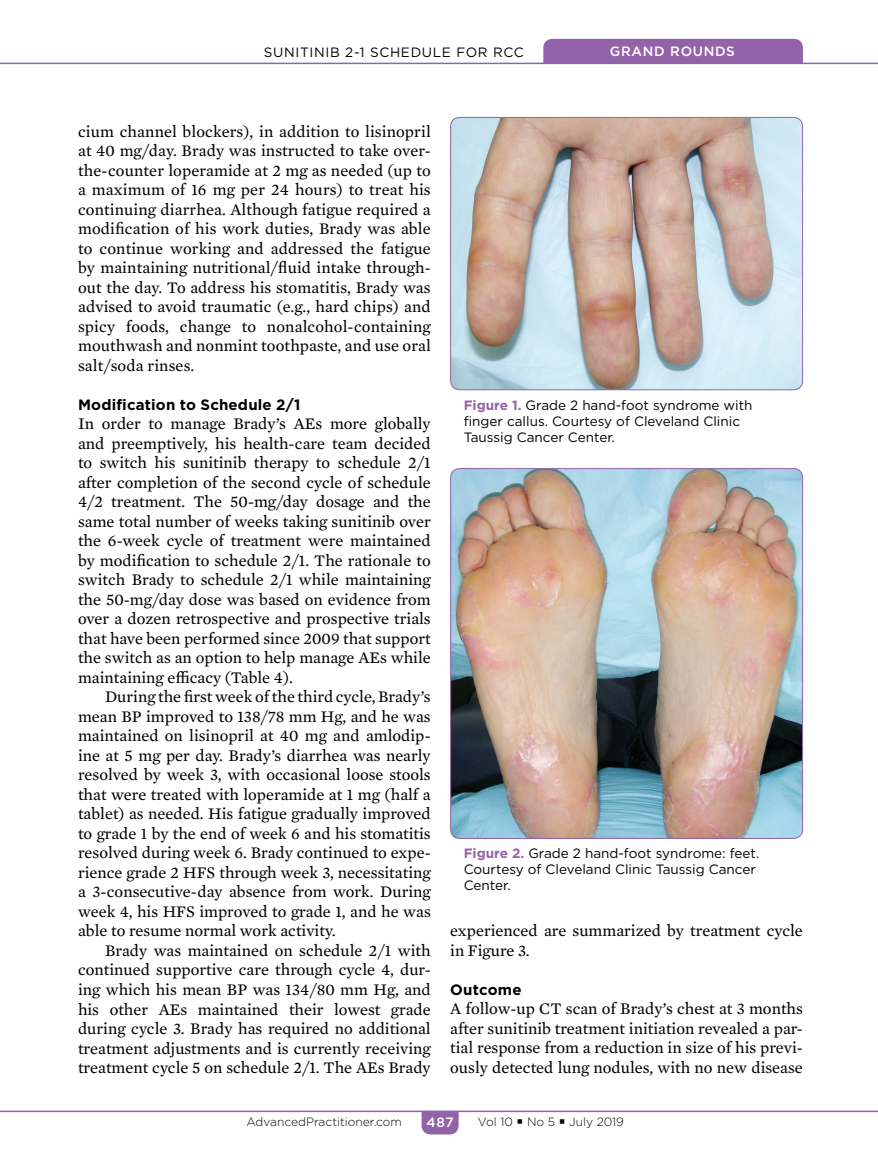
<style>
.page{position:relative;width:878px;height:1175px;background:#fff}
.page>*{position:absolute;margin:0;border:0;box-sizing:border-box;transform-origin:0 0}
.t1{font:16.5px/19.5px "Mercury Text G2";color:#000;text-align:justify}
.t2{font:700 15px "Gotham";letter-spacing:.01em;color:#000}
.t3{font:13.5px/16.2px "Gotham";color:#000}
.t4{font:13.5px "Gotham";letter-spacing:.05em;color:#000}
.t5{font:500 13.5px "Gotham";letter-spacing:.05em;color:#fff}
.t6{font:300 12px "Gotham";color:#000}
.s1{font-weight:700;color:#9363a9}
</style>
<div class="page">
<hr style="left:0;top:1110px;width:878px;height:2px;background:#9363a9">
<svg style="left:421px;top:1110px;width:37px;height:24px"></svg>
<hr style="left:0;top:63px;width:878px;height:1px;background:#9363a9">
<div style="left:543px;top:39px;width:259px;height:24px;background:#9363a9"></div>
<img style="left:450px;top:117px;width:352px;height:273px">
<div style="left:450px;top:117px;width:352px;height:273px;border:1px solid #9363a9;border-radius:9px"></div>
<img style="left:450px;top:468px;width:352px;height:370px">
<div style="left:450px;top:468px;width:352px;height:370px;border:1px solid #9363a9;border-radius:9px"></div>
<p class="t4" style="left:264px;top:43px;width:261px">SUNITINIB 2-1 SCHEDULE FOR RCC</p>
<p class="t5" style="left:610px;top:43px;width:126px">GRAND ROUNDS</p>
<p class="t1" style="left:78px;top:120px;width:354px">cium channel blockers), in addition to lisinopril at 40 mg/day. Brady was instructed to take over&shy;the-counter loperamide at 2 mg as needed (up to a maximum of 16 mg per 24 hours) to treat his continuing diarrhea. Although fatigue required a modification of his work duties, Brady was able to continue working and addressed the fatigue by maintaining nutritional/fluid intake through&shy;out the day. To address his stomatitis, Brady was advised to avoid traumatic (e.g., hard chips) and spicy foods, change to nonalcohol-containing mouthwash and nonmint toothpaste, and use oral salt/soda rinses.</p>
<p class="t2" style="left:78px;top:394px;width:224px">Modification to Schedule 2/1</p>
<p class="t1" style="left:78px;top:413px;width:354px">In order to manage Brady’s AEs more globally and preemptively, his health-care team decided to switch his sunitinib therapy to schedule 2/1 after completion of the second cycle of schedule 4/2 treatment. The 50-mg/day dosage and the same total number of weeks taking sunitinib over the 6-week cycle of treatment were maintained by modification to schedule 2/1. The rationale to switch Brady to schedule 2/1 while maintaining the 50-mg/day dose was based on evidence from over a dozen retrospective and prospective trials that have been performed since 2009 that support the switch as an option to help manage AEs while maintaining efficacy (Table 4).</p>
<p class="t1" style="left:78px;top:686px;width:354px;text-indent:27px">During the first week of the third cycle, Brady’s mean BP improved to 138/78 mm Hg, and he was maintained on lisinopril at 40 mg and amlodip&shy;ine at 5 mg per day. Brady’s diarrhea was nearly resolved by week 3, with occasional loose stools that were treated with loperamide at 1 mg (half a tablet) as needed. His fatigue gradually improved to grade 1 by the end of week 6 and his stomatitis resolved during week 6. Brady continued to expe&shy;rience grade 2 HFS through week 3, necessitating a 3-consecutive-day absence from work. During week 4, his HFS improved to grade 1, and he was able to resume normal work activity.</p>
<p class="t1" style="left:78px;top:939px;width:354px;text-indent:27px">Brady was maintained on schedule 2/1 with continued supportive care through cycle 4, dur&shy;ing which his mean BP was 134/80 mm Hg, and his other AEs maintained their lowest grade during cycle 3. Brady has required no additional treatment adjustments and is currently receiving treatment cycle 5 on schedule 2/1. The AEs Brady</p>
<p class="t3" style="left:464px;top:396px;width:290px"><span class="s1">Figure 1.</span> Grade 2 hand-foot syndrome with finger callus. Courtesy of Cleveland Clinic<br>Taussig Cancer Center.</p>
<p class="t3" style="left:464px;top:844px;width:297px"><span class="s1">Figure 2.</span> Grade 2 hand-foot syndrome: feet.<br>Courtesy of Cleveland Clinic Taussig Cancer<br>Center.</p>
<p class="t1" style="left:450px;top:920px;width:354px">experienced are summarized by treatment cycle in Figure 3.</p>
<p class="t2" style="left:450px;top:979px;width:73px">Outcome</p>
<p class="t1" style="left:450px;top:998px;width:354px">A follow-up CT scan of Brady’s chest at 3 months after sunitinib treatment initiation revealed a par&shy;tial response from a reduction in size of his previ&shy;ously detected lung nodules, with no new disease</p>
<p class="t6" style="left:246px;top:1114px;width:157px">AdvancedPractitioner.com</p>
<p class="t5" style="left:426px;top:1113px;width:29px">487</p>
<p class="t6" style="left:478px;top:1113px;width:147px">Vol 10 ▪ No 5 ▪ July 2019</p>
</div>
